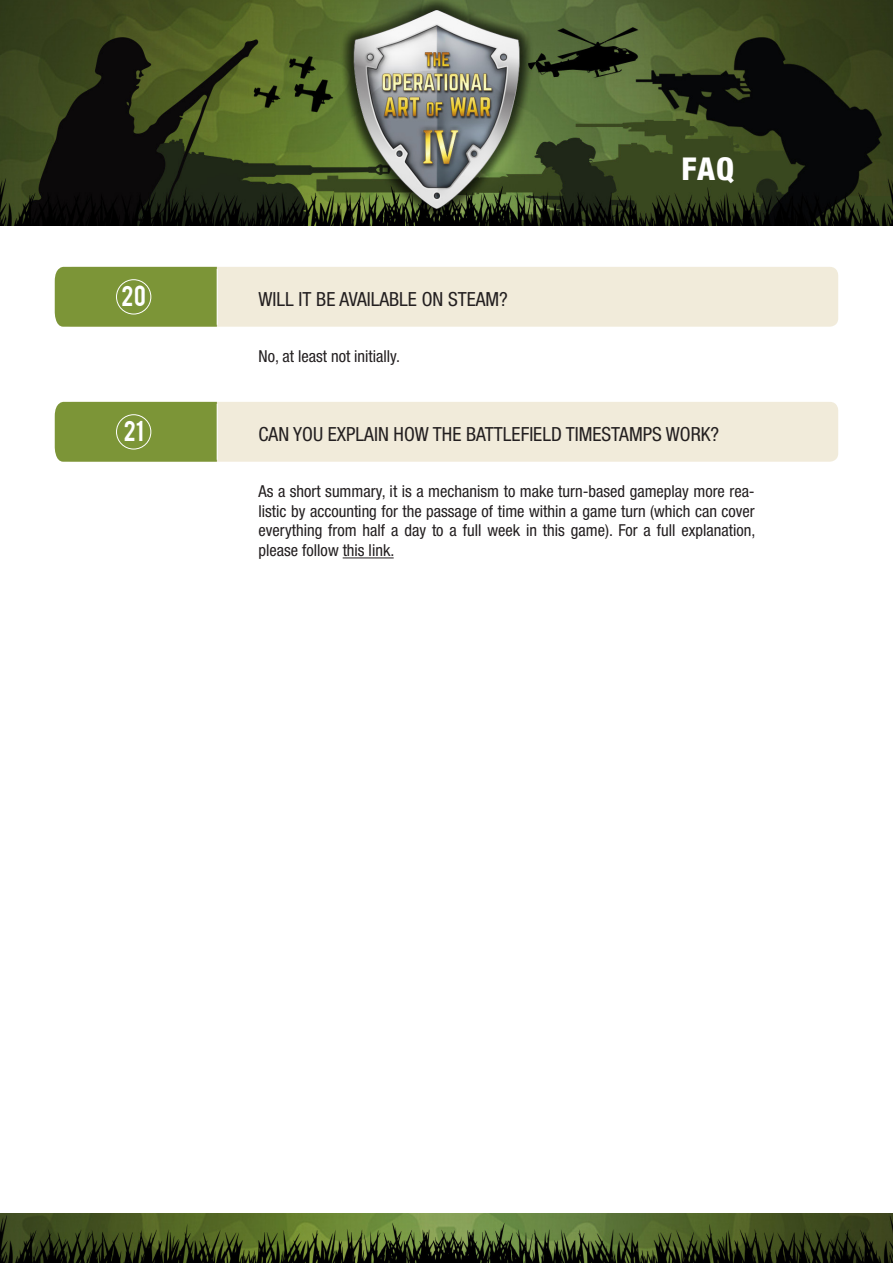
<style>
.page{position:relative;width:893px;height:1263px;background:#fff}
.page>*{position:absolute;margin:0;border:0;box-sizing:border-box;transform-origin:0 0}
.t1{font:800 condensed 31.5px "Helvetica Neue LT Std";color:#fff}
.t2{font:22.65px "Bebas";color:#fff}
.t3{font:condensed 19.5px "Helvetica Neue LT Std";color:#231f20}
.t4{font:condensed 16.5px/19.8px "Helvetica Neue LT Std";color:#231f20;text-align:justify}
</style>
<div class="page">
<img style="left:0;top:0;width:893px;height:226px">
<img style="left:0;top:1213px;width:893px;height:50px">
<div style="left:64px;top:267px;width:774px;height:60px;background:#f1ebda;border-radius:9px"></div>
<div style="left:64px;top:402px;width:774px;height:60px;background:#f1ebda;border-radius:9px"></div>
<div style="left:55px;top:267px;width:162px;height:60px;background:#7c9537"></div>
<div style="left:55px;top:402px;width:162px;height:60px;background:#7c9537"></div>
<hr style="left:217px;top:269px;width:1px;height:56px;background:#fff">
<hr style="left:217px;top:404px;width:1px;height:56px;background:#fff">
<div style="left:116px;top:279px;width:35px;height:35px;border:1px solid #fff;border-radius:50%"></div>
<div style="left:116px;top:414px;width:35px;height:35px;border:1px solid #fff;border-radius:50%"></div>
<hr style="left:343px;top:557px;width:51px;height:1px;background:#231f20">
<p class="t2" style="left:122px;top:280px;width:26px">20</p>
<p class="t2" style="left:124px;top:415px;width:21px">21</p>
<p class="t3" style="left:259px;top:288px;width:251px">WILL IT BE AVAILABLE ON STEAM?</p>
<p class="t4" style="left:259px;top:346px;width:143px">No, at least not initially.</p>
<p class="t1" style="left:681px;top:149px;width:54px">FAQ</p>
<p class="t3" style="left:259px;top:423px;width:462px">CAN YOU EXPLAIN HOW THE BATTLEFIELD TIMESTAMPS WORK?</p>
<p class="t4" style="left:259px;top:481px;width:498px">As a short summary, it is a mechanism to make turn-based gameplay more rea&shy;listic by accounting for the passage of time within a game turn (which can cover everything from half a day to a full week in this game). For a full explanation, please follow this link.</p>
</div>
